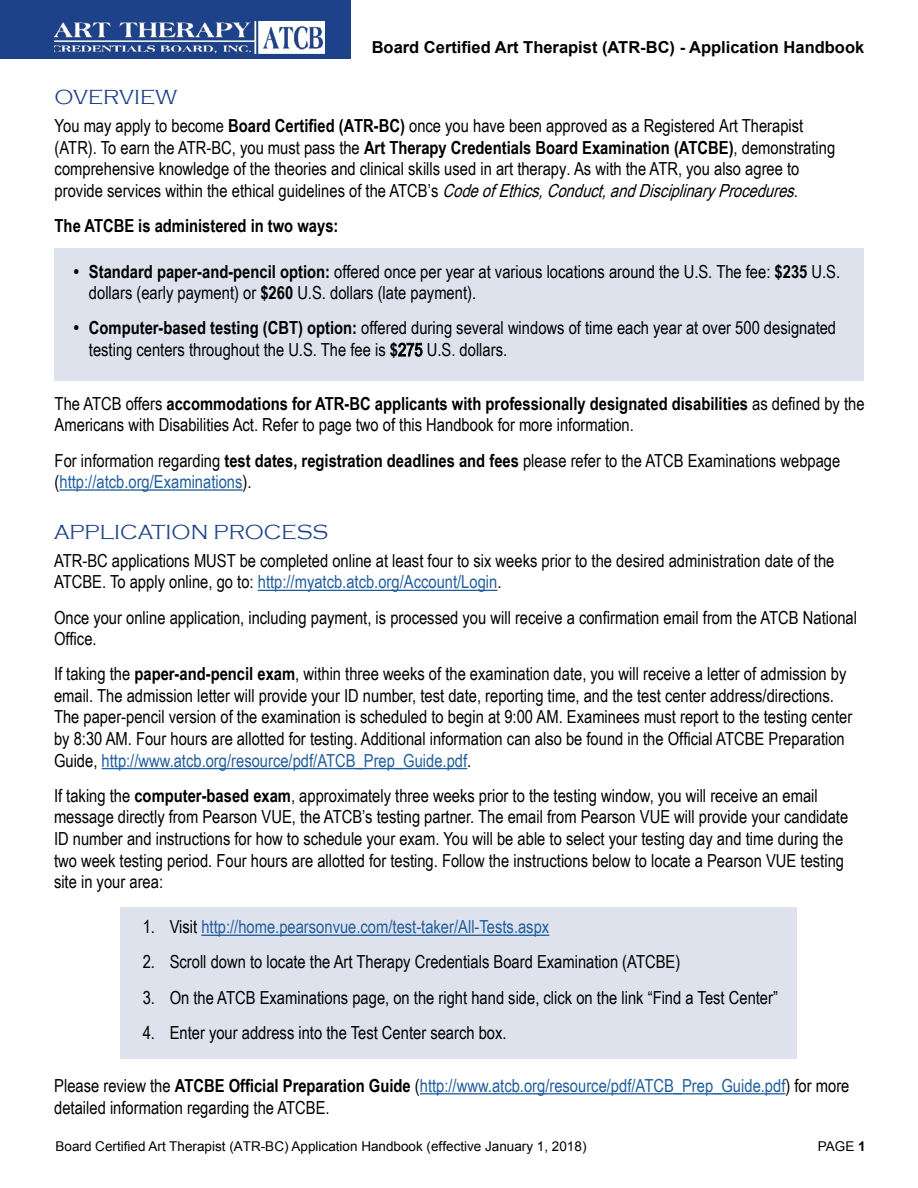
<style>
.page{position:relative;width:918px;height:1188px;background:#fff}
.page>*{position:absolute;margin:0;border:0;box-sizing:border-box;transform-origin:0 0}
.t1{font:300 21px "Copperplate Gothic";color:#1e4289}
.t2{font:18px/21.6px "Arial Narrow";color:#000}
.t3{font:18px "Arial Narrow";color:#215e9e}
.t4{font:700 18px "Arial Narrow";color:#000}
.t5{font:700 16.5px "Arial";color:#000}
.t6{font:13.5px "Arial";color:#000}
.s1{font-weight:700}
.s2{font-style:italic}
.s3{color:#215e9e}
.s4{color:#000}
</style>
<div class="page">
<div style="left:0;top:0;width:351px;height:59px;background:#1e4289"></div>
<img style="left:55px;top:21px;width:270px;height:33px">
<hr style="left:258px;top:590px;width:239px;height:1px;background:#215e9e">
<hr style="left:102px;top:768px;width:365px;height:1px;background:#215e9e">
<div style="left:120px;top:907px;width:676px;height:152px;background:#dde2ed"></div>
<hr style="left:201px;top:935px;width:348px;height:1px;background:#215e9e">
<hr style="left:420px;top:1093px;width:366px;height:1px;background:#215e9e">
<div style="left:55px;top:248px;width:809px;height:133px;background:#dde2ed"></div>
<hr style="left:60px;top:489px;width:183px;height:2px;background:#215e9e">
<p class="t5" style="left:372px;top:37px;width:494px">Board Certified Art Therapist (ATR-BC) - Application Handbook</p>
<p class="t1" style="left:55px;top:85px;width:124px">OVERVIEW</p>
<p class="t2" style="left:55px;top:114px;width:782px">You may apply to become <span class="s1">Board Certified (ATR-BC)</span> once you have been approved as a Registered Art Therapist (ATR). To earn the ATR-BC, you must pass the <span class="s1">Art Therapy Credentials Board Examination (ATCBE)</span>, demonstrating comprehensive knowledge of the theories and clinical skills used in art therapy. As with the ATR, you also agree to provide services within the ethical guidelines of the ATCB’s <span class="s2">CodeofEthics,Conduct,andDisciplinaryProcedures</span>.</p>
<p class="t4" style="left:55px;top:212px;width:285px">The ATCBE is administered in two ways:</p>
<p class="t2" style="left:89px;top:260px;width:753px;text-indent:-15px"><span class="s1">• Standard paper-and-pencil option:</span> offered once per year at various locations around the U.S. The fee: <span class="s1">$235</span> U.S. dollars (early payment) or <span class="s1">$260</span> U.S. dollars (late payment).</p>
<p class="t2" style="left:89px;top:317px;width:749px;text-indent:-15px"><span class="s1">• Computer-based testing (CBT) option:</span> offered during several windows of time each year at over 500 designated testing centers throughout the U.S. The fee is <span class="s1">$</span>275 U.S. dollars.</p>
<p class="t2" style="left:55px;top:392px;width:811px">The ATCB offers <span class="s1">accommodations for ATR-BC applicants with professionally designated disabilities</span> as defined by the<br>Americans with Disabilities Act. Refer to page two of this Handbook for more information.</p>
<p class="t2" style="left:55px;top:449px;width:787px">For information regarding <span class="s1">test dates, registration deadlines and fees</span> please refer to the ATCB Examinations webpage (<span class="s3">http://atcb.org/Examinations</span>).</p>
<p class="t1" style="left:54px;top:520px;width:276px">APPLICATION PROCESS</p>
<p class="t2" style="left:54px;top:549px;width:782px">ATR-BC applications MUST be completed online at least four to six weeks prior to the desired administration date of the<br>ATCBE. To apply online, go to: <span class="s3">http://myatcb.atcb.org/Account/Login</span>.</p>
<p class="t2" style="left:54px;top:606px;width:805px">Once your online application, including payment, is processed you will receive a confirmation email from the ATCB National<br>Office.</p>
<p class="t2" style="left:54px;top:662px;width:800px">If taking the <span class="s1">paper-and-pencil exam</span>, within three weeks of the examination date, you will receive a letter of admission by email. The admission letter will provide your ID number, test date, reporting time, and the test center address/directions.<br>The paper-pencil version of the examination is scheduled to begin at 9:00 AM. Examinees must report to the testing center by 8:30 AM. Four hours are allotted for testing. Additional information can also be found in the Official ATCBE Preparation Guide, <span class="s3">http://www.atcb.org/resource/pdf/ATCB_Prep_Guide.pdf</span>.</p>
<p class="t2" style="left:54px;top:784px;width:796px">If taking the <span class="s1">computer-based exam</span>, approximately three weeks prior to the testing window, you will receive an email message directly from Pearson VUE, the ATCB’s testing partner. The email from Pearson VUE will provide your candidate ID number and instructions for how to schedule your exam. You will be able to select your testing day and time during the two week testing period. Four hours are allotted for testing. Follow the instructions below to locate a Pearson VUE testing site in your area:</p>
<p class="t3" style="left:143px;top:914px;width:408px"><span class="s4">1. Visit</span> http://home.pearsonvue.com/test-taker/All-Tests.aspx</p>
<p class="t2" style="left:143px;top:951px;width:539px">2. Scroll down to locate the Art Therapy Credentials Board Examination (ATCBE)</p>
<p class="t2" style="left:143px;top:986px;width:637px">3. On the ATCB Examinations page, on the right hand side, click on the link “Find a Test Center”</p>
<p class="t2" style="left:143px;top:1021px;width:365px">4. Enter your address into the Test Center search box.</p>
<p class="t2" style="left:54px;top:1074px;width:797px">Please review the <span class="s1">ATCBE Official Preparation Guide</span> (<span class="s3">http://www.atcb.org/resource/pdf/ATCB_Prep_Guide.pdf</span>) for more detailed information regarding the ATCBE.</p>
<p class="t6" style="left:56px;top:1138px;width:533px">Board Certified Art Therapist (ATR-BC) Application Handbook (effective January 1, 2018)</p>
<p class="t6" style="left:818px;top:1138px;width:49px">PAGE <span class="s1">1</span></p>
</div>
